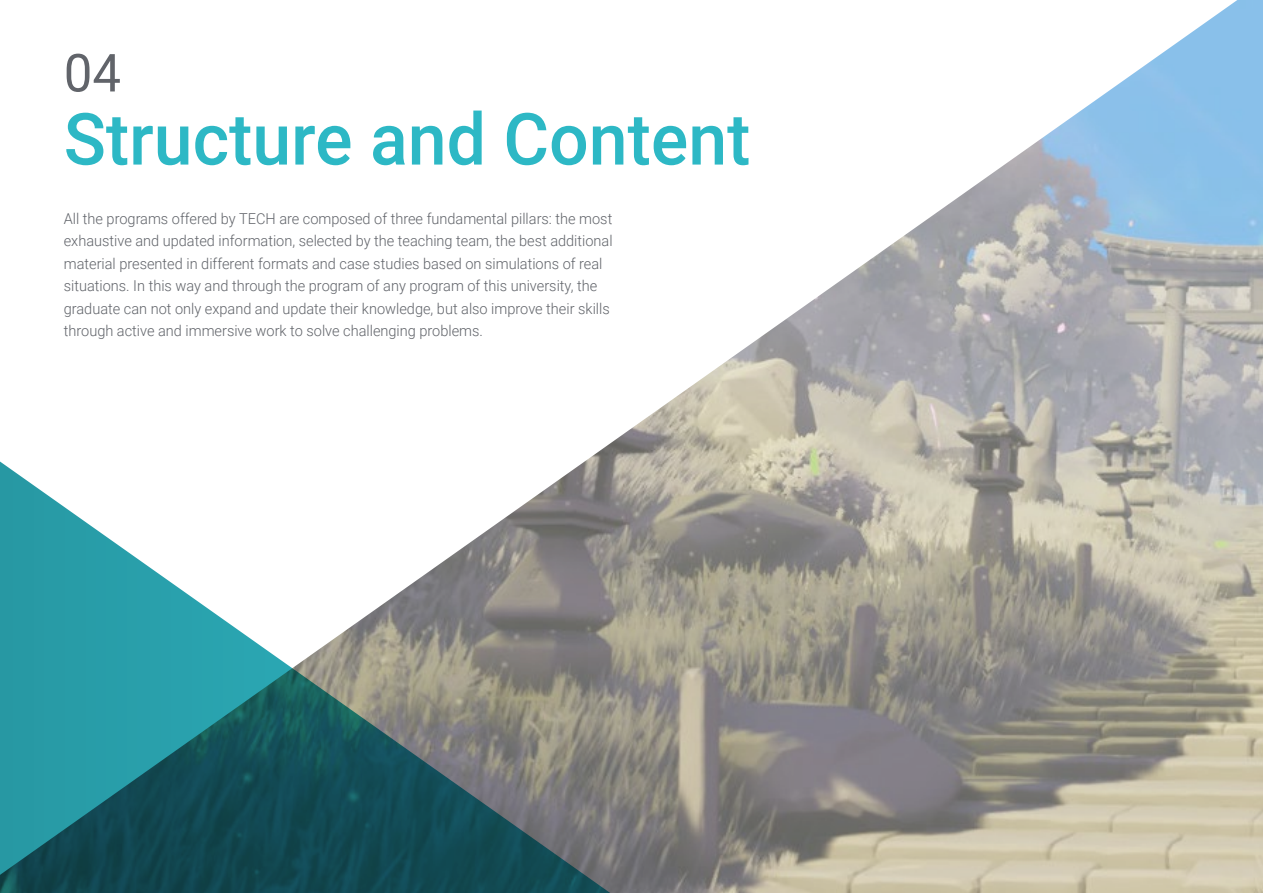
<style>
.page{position:relative;width:1263px;height:893px;background:#fff}
.page>*{position:absolute;margin:0;border:0;box-sizing:border-box;transform-origin:0 0}
.t1{font:500 72px "Roboto";color:#2db8c5}
.t2{font:52.5px "Roboto";color:#61646a}
.t3{font:300 15px/22.5px "Roboto";color:#61646a}
</style>
<div class="page">
<img style="left:607px;top:0;width:656px;height:893px">
<svg style="left:0;top:446px;width:640px;height:447px"></svg>
<h2 class="t2" style="left:64px;top:36px;width:59px">04</h2>
<h1 class="t1" style="left:64px;top:89px;width:688px">Structure and Content</h1>
<p class="t3" style="left:64px;top:207px;width:550px">All the programs offered by TECH are composed of three fundamental pillars: the most exhaustive and updated information, selected by the teaching team, the best additional material presented in different formats and case studies based on simulations of real situations. In this way and through the program of any program of this university, the graduate can not only expand and update their knowledge, but also improve their skills through active and immersive work to solve challenging problems.</p>
</div>
